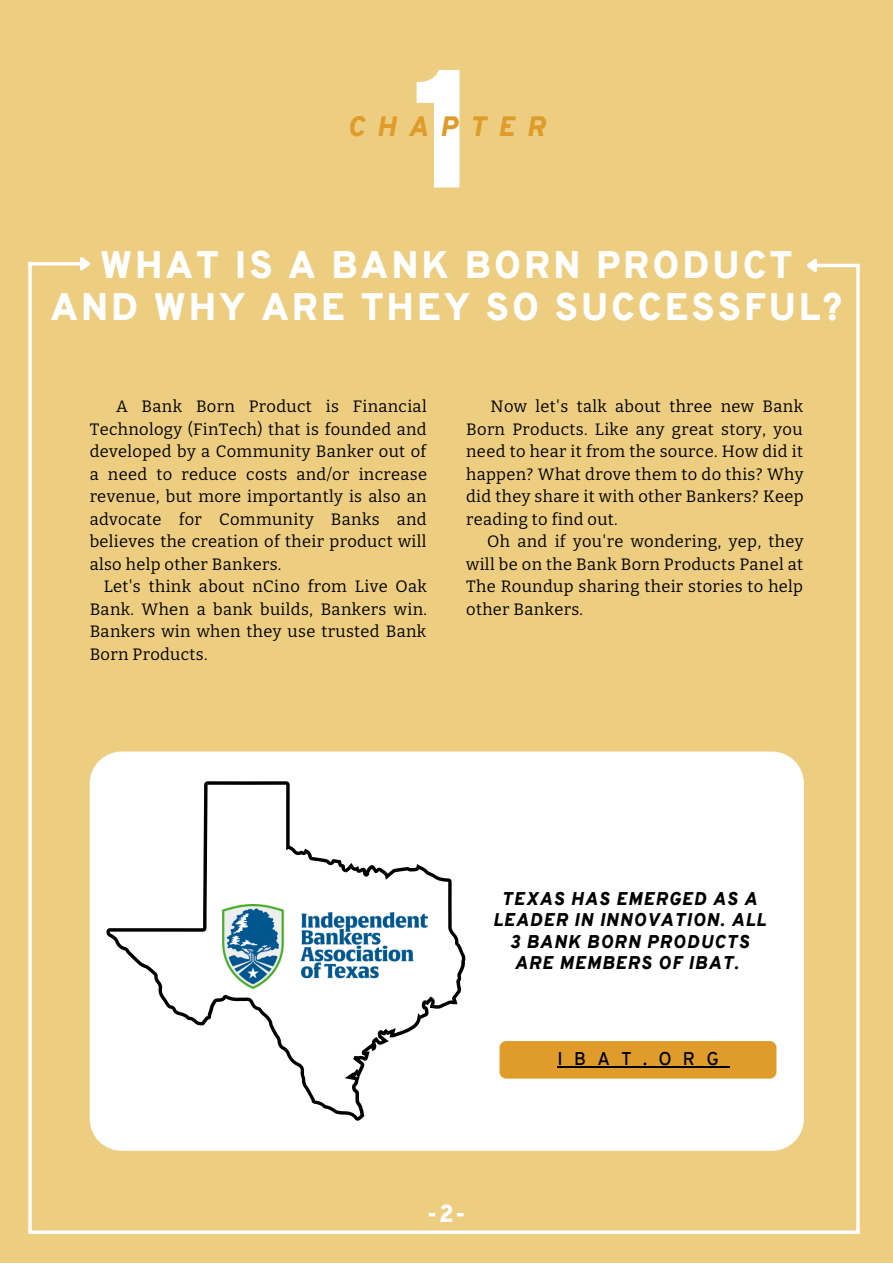
<style>
.page{position:relative;width:893px;height:1264px;background:#fff}
.page>*{position:absolute;margin:0;border:0;box-sizing:border-box;transform-origin:0 0}
.t1{font:900 168px "Overpass";color:#fff}
.t2{font:900 37.5px/41.5px "Overpass";letter-spacing:.08em;color:#fff;text-align:center}
.t3{font:italic 900 27.3px "Overpass";letter-spacing:.465em;color:#df9c2b}
.t4{font:900 24px "Overpass";color:#fff}
.t5{font:italic 900 18px/21.3px "Overpass";letter-spacing:.08em;color:#000;text-align:center}
.t6{font:600 18px "Overpass";letter-spacing:.625em;color:#000}
.t7{font:16.5px/22.5px "Bitter";letter-spacing:.02em;color:#000;text-align:justify}
</style>
<div class="page">
<div style="left:0;top:0;width:892px;height:1262px;background:#edce81"></div>
<svg style="left:28px;top:265px;width:4px;height:965px;background:#fcf7eb"></svg>
<hr style="left:856px;top:265px;width:3px;height:968px;background:#fff">
<hr style="left:28px;top:1230px;width:831px;height:3px;background:#fff">
<hr style="left:816px;top:264px;width:43px;height:3px;background:#fff">
<svg style="left:807px;top:258px;width:12px;height:15px"></svg>
<hr style="left:28px;top:262px;width:53px;height:3px;background:#fff">
<svg style="left:77px;top:257px;width:13px;height:14px"></svg>
<div style="left:90px;top:751px;width:713px;height:399px;background:#fff;border-radius:32px"></div>
<svg style="left:106px;top:781px;width:359px;height:339px"></svg>
<img style="left:222px;top:904px;width:206px;height:84px">
<div style="left:499px;top:1041px;width:277px;height:37px;background:#df9c2b;border-radius:7px"></div>
<hr style="left:557px;top:1066px;width:173px;height:1px;background:#000">
<h1 class="t1" style="left:411px;top:61px;width:71px">1</h1>
<h3 class="t3" style="left:347px;top:116px;width:199px">CHAPTER</h3>
<h2 class="t2" style="left:50px;top:248px;width:793px">WHAT IS A BANK BORN PRODUCT<br>AND WHY ARE THEY SO SUCCESSFUL?</h2>
<p class="t7" style="left:90px;top:395px;width:339px;text-indent:26px">A Bank Born Product is Financial Technology (FinTech) that is founded and developed by a Community Banker out of a need to reduce costs and/or increase revenue, but more importantly is also an advocate for Community Banks and believes the creation of their product will also help other Bankers.</p>
<p class="t7" style="left:90px;top:575px;width:339px;text-indent:14px">Let's think about nCino from Live Oak Bank. When a bank builds, Bankers win.<br>Bankers win when they use trusted Bank Born Products.</p>
<p class="t7" style="left:466px;top:395px;width:339px;text-indent:24px">Now let's talk about three new Bank Born Products. Like any great story, you need to hear it from the source. How did it happen? What drove them to do this? Why did they share it with other Bankers? Keep reading to find out.</p>
<p class="t7" style="left:466px;top:530px;width:339px;text-indent:21px">Oh and if you're wondering, yep, they will be on the Bank Born Products Panel at The Roundup sharing their stories to help other Bankers.</p>
<p class="t5" style="left:493px;top:889px;width:274px">TEXAS HAS EMERGED AS A<br>LEADER IN INNOVATION. ALL<br>3 BANK BORN PRODUCTS<br>ARE MEMBERS OF IBAT.</p>
<p class="t6" style="left:557px;top:1051px;width:163px">IBAT.ORG</p>
<h3 class="t4" style="left:427px;top:1203px;width:40px">-2-</h3>
</div>
